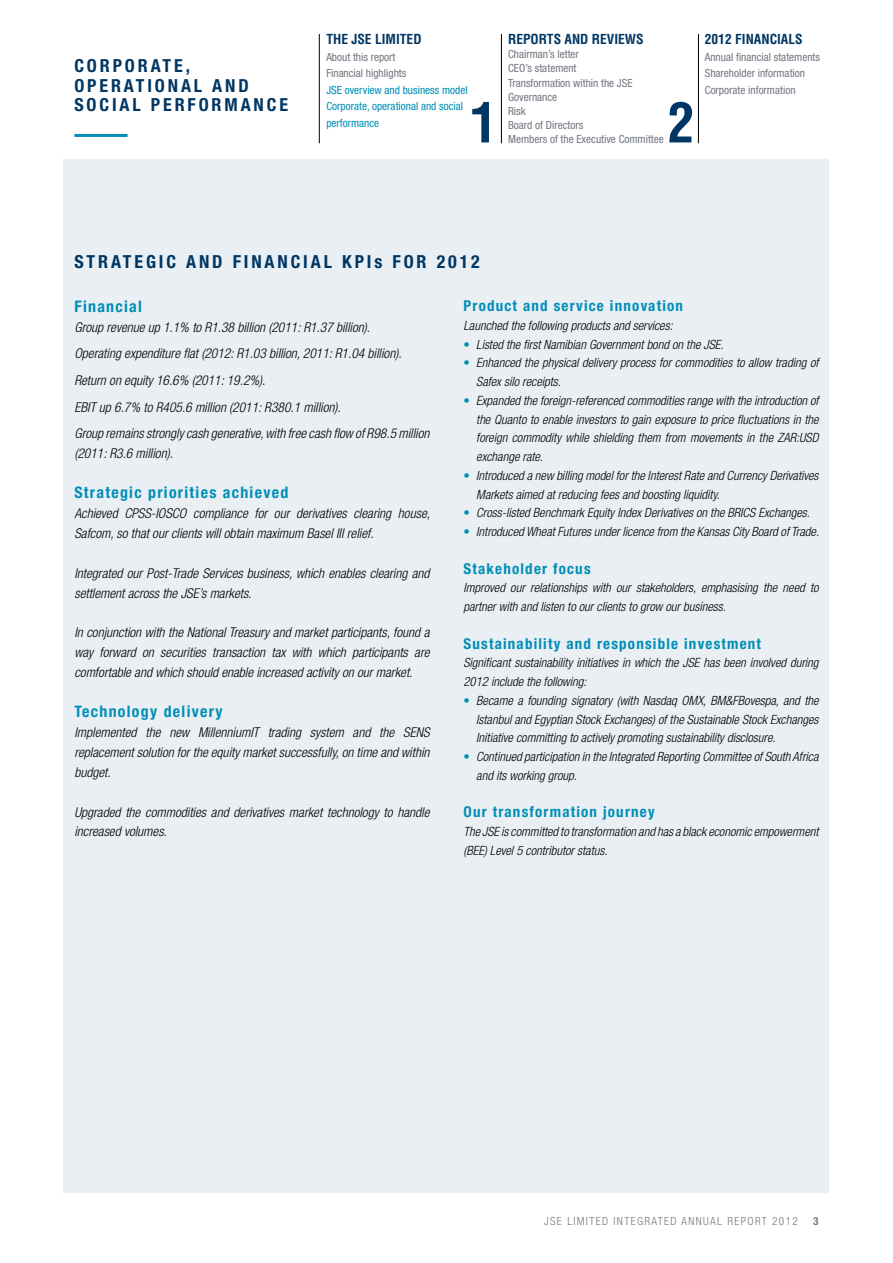
<style>
.page{position:relative;width:893px;height:1263px;background:#fff}
.page>*{position:absolute;margin:0;border:0;box-sizing:border-box;transform-origin:0 0}
.t1{font:700 condensed 54px "Helvetica LT Std";color:#003663}
.t2{font:700 condensed 18px/19.5px "Helvetica Neue LT Std";letter-spacing:.16em;color:#003663}
.t3{font:700 condensed 15.9px "Helvetica Neue LT Std";letter-spacing:.08em;color:#008eb7}
.t4{font:700 condensed 15px "Helvetica Neue LT Std";letter-spacing:.08em;color:#008eb7}
.t5{font:italic 300 condensed 13.5px/20px "Helvetica Neue LT Std";color:#000}
.t6{font:700 condensed 13.5px "Helvetica LT Std";color:#003663}
.t7{font:italic 300 condensed 12.75px/18.8px "Helvetica Neue LT Std";color:#000}
.t8{font:condensed 11.25px/14.1px "Helvetica Neue LT Std";color:#727780}
.t9{font:condensed 11.25px/16.5px "Helvetica Neue LT Std";color:#008eb7}
.t10{font:300 condensed 11.25px "Helvetica Neue LT Std";letter-spacing:.12em;color:#727780}
.t11{font:700 condensed 11.25px "Helvetica Neue LT Std";color:#727780}
.s1{font-style:normal;color:#008eb7}
</style>
<div class="page">
<div style="left:64px;top:159px;width:765px;height:1034px;background:#e9eff3"></div>
<hr style="left:698px;top:34px;width:1px;height:109px;background:#000">
<hr style="left:501px;top:34px;width:1px;height:109px;background:#000">
<hr style="left:319px;top:34px;width:1px;height:109px;background:#000">
<hr style="left:74px;top:134px;width:54px;height:3px;background:#008eb7">
<h2 class="t2" style="left:74px;top:56px;width:117px">Corporate, ope rati onal</h2>
<h2 class="t2" style="left:212px;top:75px;width:38px">an d</h2>
<h2 class="t2" style="left:74px;top:95px;width:37px">social</h2>
<h2 class="t2" style="left:151px;top:95px;width:103px">pe rf ormance</h2>
<p class="t6" style="left:326px;top:31px;width:97px">THE JSE LIMITED</p>
<p class="t8" style="left:326px;top:48px;width:81px;line-height:16.5px">About this report<br>Financial highlights</p>
<p class="t9" style="left:326px;top:81px;width:143px">JSE overview and business model<br>Corporate, operational and social performance</p>
<p class="t6" style="left:508px;top:31px;width:137px">REPORTS AND REVIEWS</p>
<p class="t8" style="left:508px;top:47px;width:157px">Chairman’s letter<br>CEO’s statement<br>Transformation within the JSE<br>Governance<br>Risk<br>Board of Directors<br>Members of the Executive Committee</p>
<h1 class="t1" style="left:470px;top:89px;width:28px">1</h1>
<h1 class="t1" style="left:668px;top:89px;width:28px">2</h1>
<p class="t6" style="left:705px;top:31px;width:99px">2012 FINANCIALS</p>
<p class="t8" style="left:705px;top:48px;width:117px;line-height:16.5px">Annual financial statements<br>Shareholder information<br>Corporate information</p>
<h2 class="t2" style="left:74px;top:252px;width:171px">Strategic an d financial</h2>
<h2 class="t2" style="left:342px;top:252px;width:139px">KPIs f or 2012</h2>
<p class="t3" style="left:74px;top:296px;width:69px">Financial</p>
<p class="t5" style="left:74px;top:314px;width:357px;line-height:26.7px">Group revenue up 1.1% to R1.38 billion (2011: R1.37 billion).<br>Operating expenditure flat (2012: R1.03 billion, 2011: R1.04 billion).<br>Return on equity 16.6% (2011: 19.2%).<br>EBIT up 6.7% to R405.6 million (2011: R380.1 million).<br>Group remains strongly cash generative, with free cash flow of R98.5 million</p>
<p class="t5" style="left:74px;top:444px;width:100px">(2011: R3.6 million).</p>
<p class="t3" style="left:74px;top:483px;width:215px">Strategic priorities achieved</p>
<p class="t5" style="left:74px;top:503px;width:357px">Achieved CPSS-IOSCO compliance for our derivatives clearing house,<br>Safcom, so that our clients will obtain maximum Basel III relief.</p>
<p class="t5" style="left:74px;top:563px;width:357px">Integrated our Post-Trade Services business, which enables clearing and settlement across the JSE’s markets.</p>
<p class="t5" style="left:74px;top:623px;width:357px;text-align:justify">In conjunction with the National Treasury and market participants, found a way forward on securities transaction tax with which participants are comfortable and which should enable increased activity on our market.</p>
<p class="t3" style="left:74px;top:702px;width:150px">Technology delivery</p>
<p class="t5" style="left:74px;top:722px;width:357px;text-align:justify">Implemented the new MillenniumIT trading system and the SENS replacement solution for the equity market successfully, on time and within budget.</p>
<p class="t5" style="left:74px;top:802px;width:357px">Upgraded the commodities and derivatives market technology to handle increased volumes.</p>
<p class="t4" style="left:463px;top:297px;width:221px">Product and service innovation</p>
<p class="t7" style="left:463px;top:316px;width:211px">Launched the following products and services:</p>
<p class="t7" style="left:463px;top:335px;width:262px"><span class="s1">•</span> Listed the first Namibian Government bond on the JSE.</p>
<p class="t7" style="left:476px;top:354px;width:344px;text-indent:-13px"><span class="s1">•</span> Enhanced the physical delivery process for commodities to allow trading of<br>Safex silo receipts.</p>
<p class="t7" style="left:476px;top:391px;width:344px;text-align:justify;text-indent:-13px"><span class="s1">•</span> Expanded the foreign-referenced commodities range with the introduction of the Quanto to enable investors to gain exposure to price fluctuations in the foreign commodity while shielding them from movements in the ZAR:USD exchange rate.</p>
<p class="t7" style="left:476px;top:466px;width:344px;text-indent:-13px"><span class="s1">•</span> Introduced a new billing model for the Interest Rate and Currency Derivatives<br>Markets aimed at reducing fees and boosting liquidity.</p>
<p class="t7" style="left:463px;top:504px;width:348px"><span class="s1">•</span> Cross-listed Benchmark Equity Index Derivatives on the BRICS Exchanges.</p>
<p class="t7" style="left:463px;top:523px;width:357px"><span class="s1">•</span> Introduced Wheat Futures under licence from the Kansas City Board of Trade.</p>
<p class="t4" style="left:463px;top:559px;width:129px">Stakeholder focus</p>
<p class="t7" style="left:463px;top:579px;width:356px">Improved our relationships with our stakeholders, emphasising the need to partner with and listen to our clients to grow our business.</p>
<p class="t4" style="left:463px;top:634px;width:299px">Sustainability and responsible investment</p>
<p class="t7" style="left:463px;top:654px;width:357px">Significant sustainability initiatives in which the JSE has been involved during<br>2012 include the following:</p>
<p class="t7" style="left:476px;top:691px;width:344px;text-align:justify;text-indent:-13px"><span class="s1">•</span> Became a founding signatory (with Nasdaq OMX, BM&amp;FBovespa, and the Istanbul and Egyptian Stock Exchanges) of the Sustainable Stock Exchanges Initiative committing to actively promoting sustainability disclosure.</p>
<p class="t7" style="left:476px;top:747px;width:344px;text-indent:-13px"><span class="s1">•</span> Continued participation in the Integrated Reporting Committee of South Africa and its working group.</p>
<p class="t4" style="left:463px;top:803px;width:193px">Our transformation journey</p>
<p class="t7" style="left:463px;top:822px;width:356px">The JSE is committed to transformation and has a black economic empowerment (BEE) Level 5 contributor status.</p>
<p class="t10" style="left:544px;top:1214px;width:255px">JSE LIMITED INTEGRATED ANNUAL REPORT 2012</p>
<p class="t11" style="left:813px;top:1214px;width:7px">3</p>
</div>
